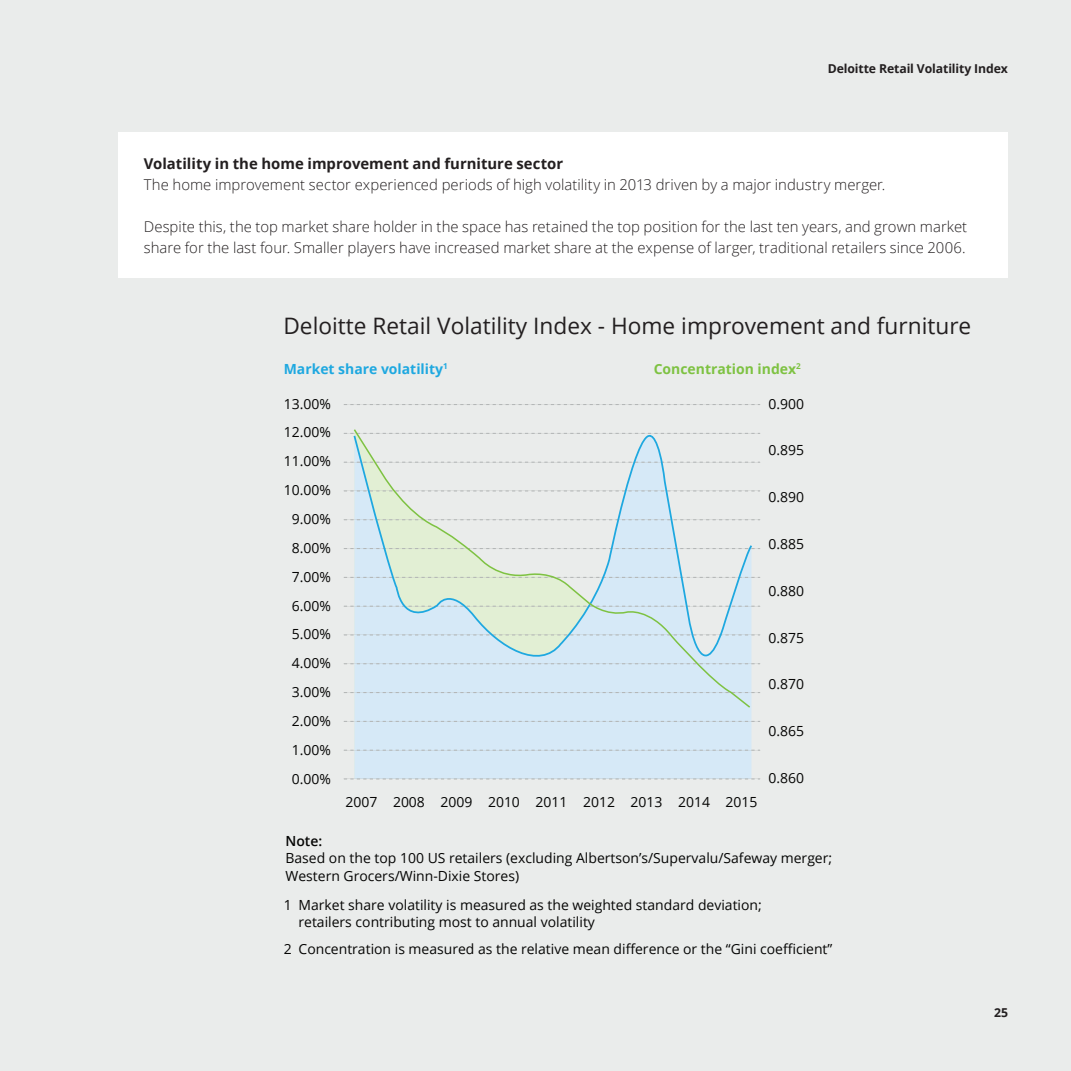
<style>
.page{position:relative;width:1071px;height:1071px;background:#eaeceb}
.page>*{position:absolute;margin:0;border:0;box-sizing:border-box;transform-origin:0 0}
.t1{font:22.75px "Open Sans";color:#231f20}
.t2{font:300 14.88px/21px "Open Sans";letter-spacing:.005em;color:#231f20}
.t3{font:700 14.88px "Open Sans";color:#231f20}
.t4{font:14px/28.9px "Open Sans";color:#050504}
.t5{font:700 14px "Open Sans";color:#1ea8e0}
.t6{font:700 14px "Open Sans";color:#7ec242}
.Brochure_title___Rig{font:700 12.25px "Open Sans";letter-spacing:-.01em;color:#231f20}
.s1{font-weight:600}
</style>
<div class="page">
<div style="left:119px;top:132px;width:889px;height:146px;background:#fff"></div>
<div style="left:354px;top:709px;width:397px;height:70px;background:#d6e9f7"></div>
<svg style="left:344px;top:779px;width:416px;height:1px"></svg>
<svg style="left:344px;top:750px;width:416px;height:1px"></svg>
<svg style="left:344px;top:404px;width:416px;height:1px"></svg>
<svg style="left:344px;top:462px;width:416px;height:1px"></svg>
<svg style="left:344px;top:433px;width:416px;height:1px"></svg>
<svg style="left:344px;top:548px;width:416px;height:1px"></svg>
<svg style="left:344px;top:519px;width:416px;height:1px"></svg>
<svg style="left:344px;top:606px;width:416px;height:1px"></svg>
<svg style="left:344px;top:577px;width:416px;height:1px"></svg>
<svg style="left:344px;top:663px;width:416px;height:1px"></svg>
<svg style="left:344px;top:721px;width:416px;height:1px"></svg>
<svg style="left:344px;top:692px;width:416px;height:1px"></svg>
<svg style="left:352px;top:429px;width:400px;height:280px"></svg>
<p class="Brochure_title___Rig" style="left:828px;top:60px;width:182px">Deloitte Retail Volatility Index</p>
<p class="t3" style="left:144px;top:153px;width:421px">Volatility in the home improvement and furniture sector</p>
<p class="t2" style="left:144px;top:174px;width:743px">The home improvement sector experienced periods of high volatility in 2013 driven by a major industry merger.</p>
<p class="t2" style="left:144px;top:216px;width:825px">Despite this, the top market share holder in the space has retained the top position for the last ten years, and grown market share for the last four. Smaller players have increased market share at the expense of larger, traditional retailers since 2006.</p>
<p class="t1" style="left:283px;top:311px;width:689px">Deloitte Retail Volatility Index - Home improvement and furniture</p>
<p class="t5" style="left:284px;top:359px;width:166px">Market share volatility<sup>1</sup></p>
<p class="t6" style="left:654px;top:359px;width:149px">Concentration index<sup>2</sup></p>
<p class="t4" style="left:284px;top:389px;width:49px;text-align:center">13.00%<br>12.00%<br>11.00%<br>10.00%<br>9.00%<br>8.00%<br>7.00%<br>6.00%<br>5.00%</p>
<p class="t4" style="left:292px;top:648px;width:41px">4.00%</p>
<p class="t4" style="left:292px;top:677px;width:41px">3.00%</p>
<p class="t4" style="left:292px;top:706px;width:41px">2.00%<br>1.00%</p>
<p class="t4" style="left:292px;top:764px;width:41px">0.00%</p>
<p class="t4" style="left:769px;top:389px;width:37px">0.900</p>
<p class="t4" style="left:769px;top:436px;width:37px">0.895</p>
<p class="t4" style="left:769px;top:482px;width:37px">0.890</p>
<p class="t4" style="left:769px;top:529px;width:37px">0.885</p>
<p class="t4" style="left:769px;top:576px;width:37px">0.880</p>
<p class="t4" style="left:769px;top:623px;width:37px">0.875</p>
<p class="t4" style="left:769px;top:670px;width:37px">0.870</p>
<p class="t4" style="left:769px;top:716px;width:37px">0.865</p>
<p class="t4" style="left:346px;top:787px;width:414px">2007 2008 2009 2010 2011 2012 2013 2014 2015</p>
<p class="t4" style="left:769px;top:763px;width:37px">0.860</p>
<p class="t4" style="left:286px;top:832px;width:548px;line-height:17.5px"><span class="s1">Note:<br></span>Based on the top 100 US retailers (excluding Albertson’s/Supervalu/Safeway merger;<br>Western Grocers/Winn-Dixie Stores)</p>
<p class="t4" style="left:284px;top:890px;width:9px">1</p>
<p class="t4" style="left:284px;top:934px;width:9px">2</p>
<p class="t4" style="left:299px;top:896px;width:465px;line-height:16.8px">Market share volatility is measured as the weighted standard deviation; retailers contributing most to annual volatility</p>
<p class="t4" style="left:299px;top:934px;width:535px">Concentration is measured as the relative mean difference or the “Gini coefficient”</p>
<p class="Brochure_title___Rig" style="left:994px;top:1004px;width:15px">25</p>
</div>
